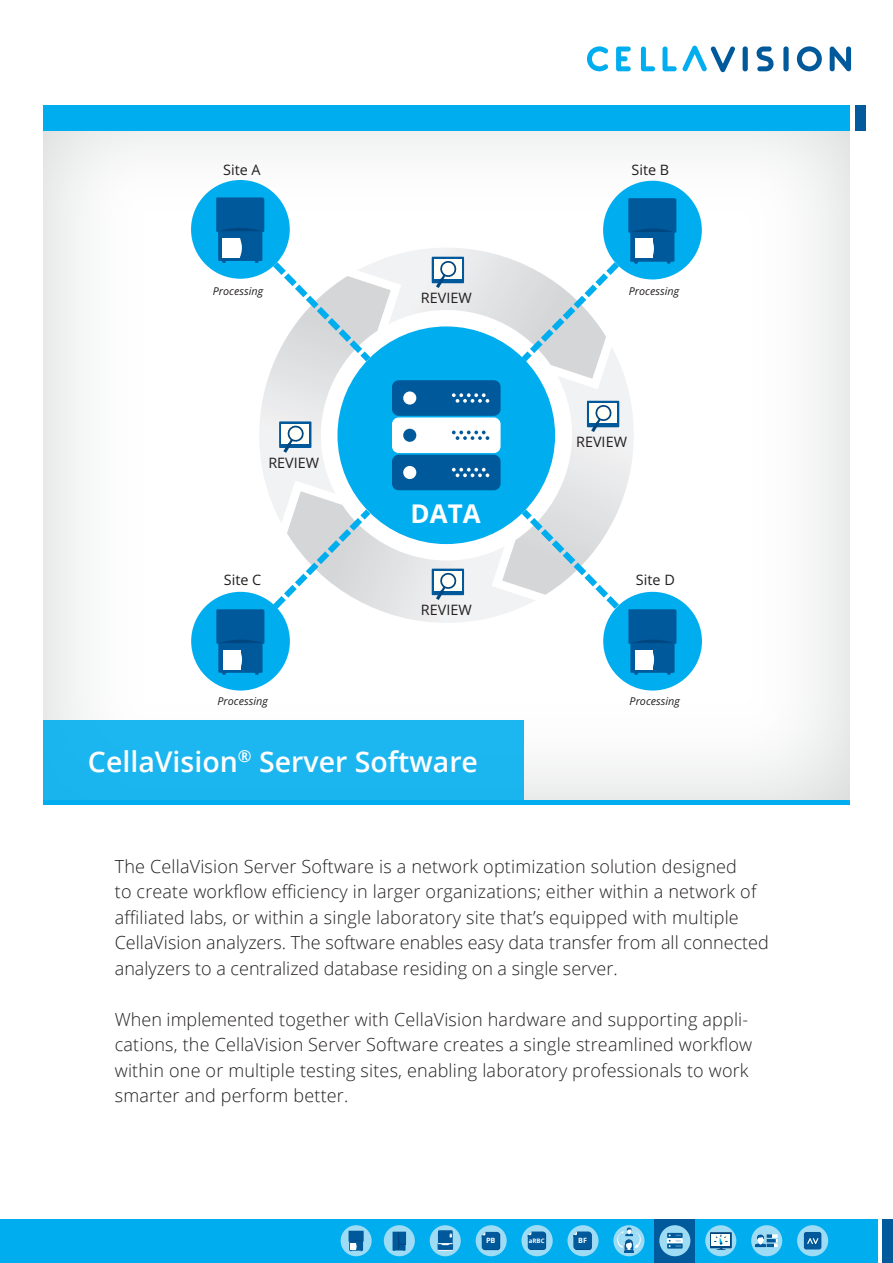
<style>
.page{position:relative;width:893px;height:1263px;background:#fff}
.page>*{position:absolute;margin:0;border:0;box-sizing:border-box;transform-origin:0 0}
.t1{font:600 28.5px "Open Sans";color:#fff}
.t2{font:700 25.95px "Open Sans";color:#fff}
.Brödtext{font:300 18px/25.5px "Open Sans";letter-spacing:.01em;color:#231f20}
.t3{font:14.4px "Open Sans";color:#231f20}
.t4{font:italic 10.8px "Open Sans";color:#231f20}
.t5{font:700 7.2px "Open Sans";color:#fff}
.t6{font:700 6.15px "Open Sans";color:#fff}
</style>
<div class="page">
<svg style="left:43px;top:130px;width:806px;height:670px"></svg>
<div style="left:191px;top:180px;width:99px;height:99px;background:#00aeef;border-radius:50%"></div>
<div style="left:603px;top:181px;width:99px;height:98px;background:#00aeef;border-radius:50%"></div>
<div style="left:603px;top:592px;width:99px;height:98px;background:#00aeef;border-radius:50%"></div>
<div style="left:191px;top:592px;width:99px;height:98px;background:#00aeef;border-radius:50%"></div>
<svg style="left:216px;top:197px;width:460px;height:478px"></svg>
<div style="left:43px;top:105px;width:806px;height:25px;background:#00aeef"></div>
<div style="left:855px;top:105px;width:11px;height:25px;background:#005a9c"></div>
<svg style="left:587px;top:46px;width:264px;height:26px"></svg>
<hr style="left:43px;top:800px;width:806px;height:4px;background:#00aeef">
<div style="left:43px;top:721px;width:480px;height:80px;background:#1bb6ef"></div>
<div style="left:0;top:1219px;width:877px;height:44px;background:#00aeef"></div>
<div style="left:655px;top:1219px;width:40px;height:44px;background:#005a9c"></div>
<div style="left:882px;top:1219px;width:11px;height:44px;background:#005a9c"></div>
<div style="left:751px;top:1225px;width:31px;height:31px;background:#9edcf5;border-radius:50%"></div>
<svg style="left:755px;top:1234px;width:23px;height:13px"></svg>
<svg style="left:797px;top:1225px;width:31px;height:31px"></svg>
<div style="left:804px;top:1232px;width:17px;height:17px;background:#00599b;border-radius:2px"></div>
<svg style="left:807px;top:1238px;width:11px;height:6px"></svg>
<div style="left:659px;top:1225px;width:31px;height:31px;background:#9edcf5;border-radius:50%"></div>
<svg style="left:667px;top:1233px;width:16px;height:5px"></svg>
<svg style="left:667px;top:1238px;width:16px;height:5px"></svg>
<svg style="left:667px;top:1243px;width:16px;height:5px"></svg>
<svg style="left:669px;top:1234px;width:12px;height:13px"></svg>
<div style="left:613px;top:1225px;width:31px;height:31px;background:#9edcf5;border-radius:50%"></div>
<svg style="left:617px;top:1227px;width:24px;height:26px"></svg>
<div style="left:567px;top:1225px;width:31px;height:31px;background:#9edcf5;border-radius:50%"></div>
<svg style="left:573px;top:1231px;width:19px;height:19px"></svg>
<svg style="left:521px;top:1225px;width:32px;height:31px"></svg>
<svg style="left:528px;top:1231px;width:18px;height:19px"></svg>
<svg style="left:476px;top:1225px;width:31px;height:31px"></svg>
<svg style="left:482px;top:1232px;width:18px;height:18px"></svg>
<div style="left:384px;top:1225px;width:31px;height:31px;background:#9edcf5;border-radius:50%"></div>
<svg style="left:393px;top:1232px;width:13px;height:19px"></svg>
<div style="left:341px;top:1225px;width:31px;height:31px;background:#9edcf5;border-radius:50%"></div>
<svg style="left:349px;top:1231px;width:15px;height:20px"></svg>
<div style="left:430px;top:1225px;width:31px;height:31px;background:#9edcf5;border-radius:50%"></div>
<svg style="left:438px;top:1230px;width:15px;height:21px"></svg>
<div style="left:705px;top:1225px;width:31px;height:31px;background:#9edcf5;border-radius:50%"></div>
<svg style="left:710px;top:1232px;width:22px;height:18px"></svg>
<p class="t3" style="left:223px;top:159px;width:39px">Site A</p>
<p class="t3" style="left:631px;top:159px;width:39px">Site B</p>
<p class="t4" style="left:213px;top:284px;width:52px">Processing</p>
<p class="t4" style="left:629px;top:284px;width:52px">Processing</p>
<p class="t3" style="left:421px;top:288px;width:52px">REVIEW</p>
<p class="t3" style="left:268px;top:453px;width:52px">REVIEW</p>
<p class="t3" style="left:224px;top:570px;width:39px">Site C</p>
<p class="t4" style="left:218px;top:693px;width:52px">Processing</p>
<h2 class="t2" style="left:411px;top:496px;width:72px">DATA</h2>
<p class="t3" style="left:421px;top:600px;width:52px">REVIEW</p>
<h1 class="t1" style="left:88px;top:742px;width:392px">CellaVision<sup>®</sup> Server Software</h1>
<p class="t3" style="left:576px;top:432px;width:52px">REVIEW</p>
<p class="t3" style="left:636px;top:570px;width:40px">Site D</p>
<p class="t4" style="left:630px;top:693px;width:52px">Processing</p>
<p class="Brödtext" style="left:115px;top:853px;width:655px">The CellaVision Server Software is a network optimization solution designed<br>to create workflow efficiency in larger organizations; either within a network of affiliated labs, or within a single laboratory site that’s equipped with multiple CellaVision analyzers. The software enables easy data transfer from all connected analyzers to a centralized database residing on a single server.</p>
<p class="Brödtext" style="left:115px;top:1006px;width:639px">When implemented together with CellaVision hardware and supporting appli&shy;cations, the CellaVision Server Software creates a single streamlined workflow within one or multiple testing sites, enabling laboratory professionals to work smarter and perform better.</p>
<p class="t5" style="left:486px;top:1235px;width:11px">PB</p>
<p class="t6" style="left:529px;top:1236px;width:17px">aRBC</p>
<p class="t5" style="left:578px;top:1235px;width:10px">BF</p>
</div>
